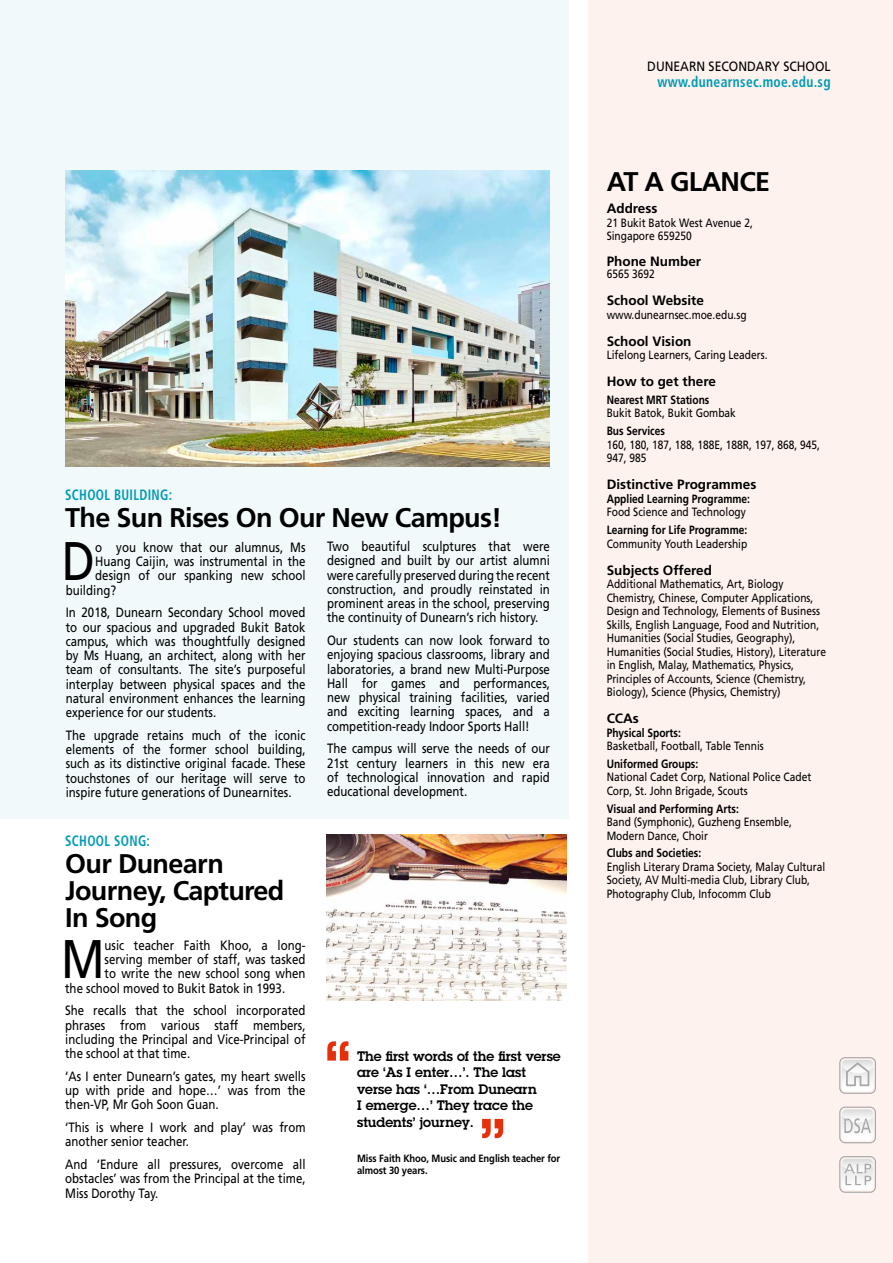
<style>
.page{position:relative;width:893px;height:1263px;background:#fff}
.page>*{position:absolute;margin:0;border:0;box-sizing:border-box;transform-origin:0 0}
.t1{font:54.3px "Frutiger";color:#000;scale:.85 1}
.t2{font:700 27px/27px "Frutiger";letter-spacing:-.025em;color:#000}
.t3{font:700 condensed 15px "Frutiger";letter-spacing:.025em;color:#009bb4;scale:.85 1}
.t4{font:700 condensed 15px "Frutiger";letter-spacing:.025em;color:#009bb4;scale:.9 1}
.t5{font:13.5px/14.2px "Frutiger";color:#000;text-align:justify;scale:.85 1}
.t6{font:600 13.5px/16.5px "Lubalin Graph";color:#000}
.t7{font:700 13.5px "Frutiger";color:#000}
.t8{font:13.5px "Frutiger";color:#000;scale:.9 1}
.t9{font:12px/13.5px "Frutiger";color:#000;scale:.85 1}
.t10{font:700 12px "Frutiger";color:#000;scale:.85 1}
.t11{font:700 10.5px/12px "Frutiger";letter-spacing:-.01em;color:#000;scale:.9 1}
</style>
<div class="page">
<div style="left:588px;top:0;width:305px;height:1263px;background:#fef2ee"></div>
<div style="left:0;top:0;width:568px;height:818px;background:#f1f9fb"></div>
<img style="left:326px;top:835px;width:241px;height:166px">
<img style="left:65px;top:170px;width:485px;height:297px">
<svg style="left:327px;top:1041px;width:21px;height:19px"></svg>
<svg style="left:482px;top:1119px;width:21px;height:19px"></svg>
<svg style="left:839px;top:1057px;width:37px;height:37px"></svg>
<svg style="left:839px;top:1156px;width:37px;height:37px"></svg>
<svg style="left:839px;top:1106px;width:37px;height:37px"></svg>
<p class="t3" style="left:65px;top:486px;width:127px">SCHOOL BUILDING:</p>
<h2 class="t2" style="left:65px;top:504px;width:438px">The Sun Rises On Our New Campus!</h2>
<h1 class="t1" style="left:62px;top:529px;width:41px">D</h1>
<p class="t5" style="left:95px;top:540px;width:249px">o you know that our alumnus, Ms</p>
<p class="t5" style="left:327px;top:539px;width:264px">Two beautiful sculptures that were designed and built by our artist alumni were carefully preserved during the recent construction, and proudly reinstated in prominent areas in the school, preserving the continuity of Dunearn’s rich history.</p>
<p class="t5" style="left:327px;top:633px;width:264px">Our students can now look forward to enjoying spacious classrooms, library and laboratories, a brand new Multi-Purpose Hall for games and performances, new physical training facilities, varied and exciting learning spaces, and a competition-ready Indoor Sports Hall!</p>
<p class="t5" style="left:327px;top:741px;width:264px">The campus will serve the needs of our 21st century learners in this new era of technological innovation and rapid educational development.</p>
<p class="t5" style="left:95px;top:554px;width:249px">Huang Caijin, was instrumental in the</p>
<p class="t5" style="left:95px;top:568px;width:249px">design of our spanking new school</p>
<p class="t5" style="left:66px;top:583px;width:61px">building?</p>
<p class="t5" style="left:66px;top:605px;width:284px">In 2018, Dunearn Secondary School moved to our spacious and upgraded Bukit Batok campus, which was thoughtfully designed by Ms Huang, an architect, along with her team of consultants. The site’s purposeful interplay between physical spaces and the natural environment enhances the learning experience for our students.</p>
<p class="t5" style="left:66px;top:728px;width:284px">The upgrade retains much of the iconic elements of the former school building, such as its distinctive original facade. These touchstones of our heritage will serve to inspire future generations of Dunearnites.</p>
<p class="t3" style="left:65px;top:832px;width:101px">SCHOOL SONG:</p>
<h2 class="t2" style="left:65px;top:850px;width:221px">Our Dunearn<br>Journey, Captured<br>In Song</h2>
<h1 class="t1" style="left:61px;top:927px;width:53px">M</h1>
<p class="t5" style="left:105px;top:938px;width:238px">usic teacher Faith Khoo, a long-</p>
<p class="t5" style="left:105px;top:952px;width:238px">serving member of staff, was tasked</p>
<p class="t5" style="left:105px;top:966px;width:238px">to write the new school song when</p>
<p class="t5" style="left:65px;top:981px;width:260px">the school moved to Bukit Batok in 1993.</p>
<p class="t5" style="left:65px;top:1003px;width:284px">She recalls that the school incorporated phrases from various staff members, including the Principal and Vice-Principal of the school at that time.</p>
<p class="t5" style="left:65px;top:1069px;width:284px">‘As I enter Dunearn’s gates, my heart swells up with pride and hope…’ was from the then-VP, Mr Goh Soon Guan.</p>
<p class="t5" style="left:65px;top:1120px;width:284px">‘This is where I work and play’ was from another senior teacher.</p>
<p class="t5" style="left:65px;top:1157px;width:284px">And ‘Endure all pressures, overcome all obstacles’ was from the Principal at the time, Miss Dorothy Tay.</p>
<p class="t6" style="left:357px;top:1047px;width:205px">The first words of the first verse are ‘As I enter…’. The last verse has ‘…From Dunearn<br>I emerge…’ They trace the students’ journey.</p>
<p class="t11" style="left:357px;top:1152px;width:227px">Miss Faith Khoo, Music and English teacher for almost 30 years.</p>
<p class="t8" style="left:647px;top:58px;width:205px">DUNEARN SECONDARY SCHOOL</p>
<p class="t4" style="left:657px;top:73px;width:194px">www.dunearnsec.moe.edu.sg</p>
<h2 class="t2" style="left:607px;top:168px;width:165px">AT A GLANCE</h2>
<p class="t7" style="left:607px;top:200px;width:52px">Address</p>
<p class="t9" style="left:607px;top:216px;width:174px">21 Bukit Batok West Avenue 2,<br>Singapore 659250</p>
<p class="t7" style="left:607px;top:253px;width:96px">Phone Number</p>
<p class="t9" style="left:607px;top:267px;width:58px">6565 3692</p>
<p class="t7" style="left:607px;top:293px;width:99px">School Website</p>
<p class="t9" style="left:607px;top:308px;width:166px">www.dunearnsec.moe.edu.sg</p>
<p class="t7" style="left:607px;top:333px;width:86px">School Vision</p>
<p class="t9" style="left:607px;top:348px;width:191px">Lifelong Learners, Caring Leaders.</p>
<p class="t7" style="left:607px;top:374px;width:111px">How to get there</p>
<p class="t10" style="left:607px;top:393px;width:122px">Nearest MRT Stations</p>
<p class="t9" style="left:607px;top:406px;width:154px">Bukit Batok, Bukit Gombak</p>
<p class="t10" style="left:607px;top:424px;width:70px">Bus Services</p>
<p class="t9" style="left:607px;top:438px;width:252px">160, 180, 187, 188, 188E, 188R, 197, 868, 945,<br>947, 985</p>
<p class="t7" style="left:607px;top:477px;width:151px">Distinctive Programmes</p>
<p class="t10" style="left:607px;top:491px;width:170px">Applied Learning Programme:</p>
<p class="t9" style="left:607px;top:505px;width:165px">Food Science and Technology</p>
<p class="t10" style="left:607px;top:523px;width:167px">Learning for Life Programme:</p>
<p class="t9" style="left:607px;top:536px;width:167px">Community Youth Leadership</p>
<p class="t7" style="left:607px;top:562px;width:107px">Subjects Offered</p>
<p class="t9" style="left:607px;top:577px;width:260px">Additional Mathematics, Art, Biology Chemistry, Chinese, Computer Applications, Design and Technology, Elements of Business Skills, English Language, Food and Nutrition, Humanities (Social Studies, Geography), Humanities (Social Studies, History), Literature in English, Malay, Mathematics, Physics, Principles of Accounts, Science (Chemistry, Biology), Science (Physics, Chemistry)</p>
<p class="t7" style="left:607px;top:710px;width:34px">CCAs</p>
<p class="t10" style="left:607px;top:725px;width:89px">Physical Sports:</p>
<p class="t9" style="left:607px;top:739px;width:186px">Basketball, Football, Table Tennis</p>
<p class="t10" style="left:607px;top:756px;width:109px">Uniformed Groups:</p>
<p class="t9" style="left:607px;top:770px;width:242px">National Cadet Corp, National Police Cadet<br>Corp, St. John Brigade, Scouts</p>
<p class="t10" style="left:607px;top:801px;width:157px">Visual and Performing Arts:</p>
<p class="t9" style="left:607px;top:815px;width:220px">Band (Symphonic), Guzheng Ensemble,<br>Modern Dance, Choir</p>
<p class="t10" style="left:607px;top:846px;width:113px">Clubs and Societies:</p>
<p class="t9" style="left:607px;top:860px;width:259px">English Literary Drama Society, Malay Cultural<br>Society, AV Multi-media Club, Library Club,<br>Photography Club, Infocomm Club</p>
</div>
